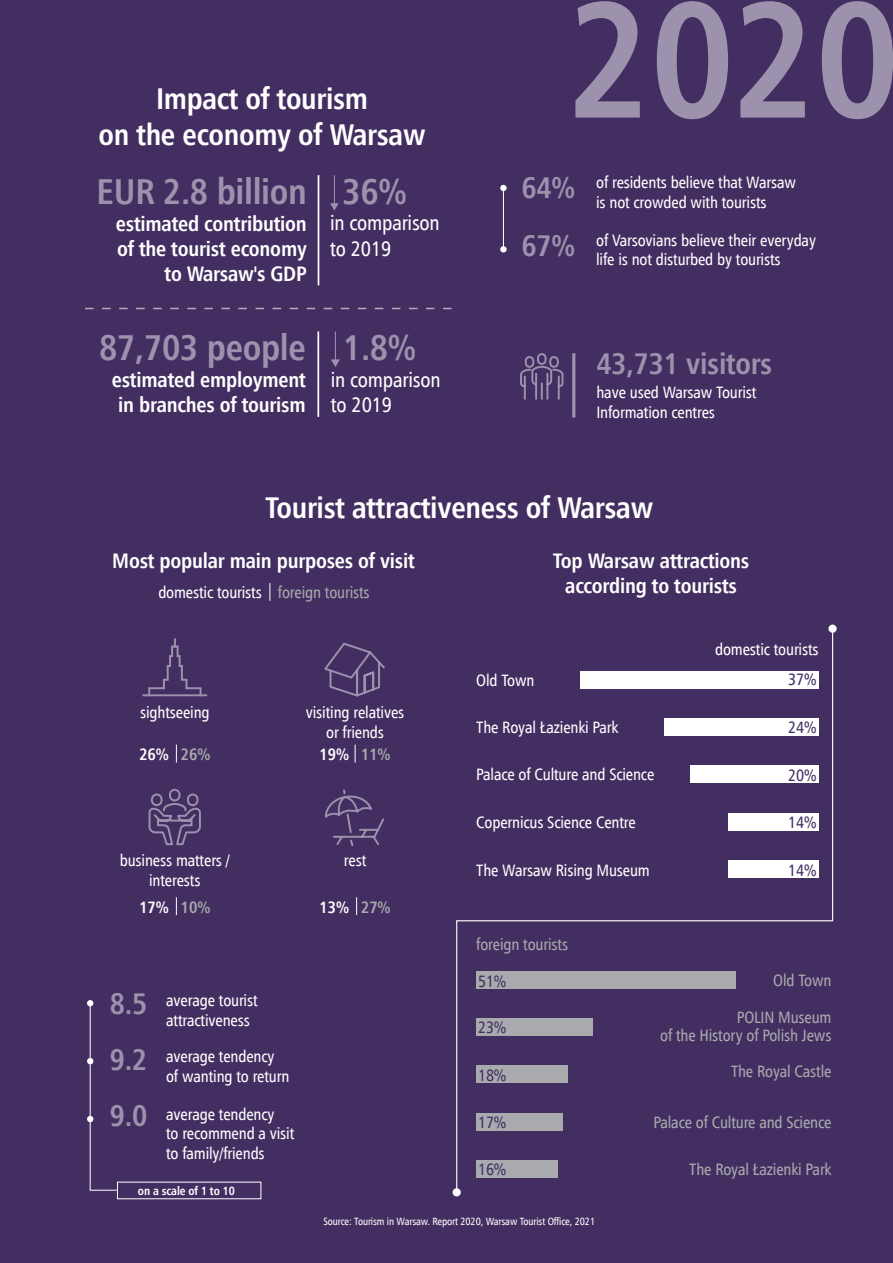
<style>
.page{position:relative;width:893px;height:1263px;background:#432e61}
.page>*{position:absolute;margin:0;border:0;box-sizing:border-box;transform-origin:0 0}
.Tytuł_strony_white{font:700 165px "Humnst 777 Cn EU";color:#9d92ad}
.Tytuł_strony_white-2{font:700 36px "Humnst 777 Cn EU";letter-spacing:-.01em;color:#9d92ad}
.Tytuł_strony_white-3{font:700 30px "Humnst 777 Cn EU";letter-spacing:-.01em;color:#fff}
.Tytuł_strony_white-4{font:700 30px "Humnst 777 Cn EU";letter-spacing:-.01em;color:#9d92ad}
.Tytuł_strony_white-5{font:700 21px "Humnst 777 Cn EU";letter-spacing:-.01em;color:#fff}
.Tytuł_strony_white-6{font:21px/25.2px "Humnst 777 Cn EU";letter-spacing:-.01em;color:#fff}
.Tytuł_strony_white-7{font:16.5px "Humnst 777 Cn EU";letter-spacing:-.01em;color:#fff}
.Tytuł_strony_white-8{font:16.5px/18px "Humnst 777 Cn EU";letter-spacing:-.01em;color:#a8aaad;text-align:right}
.Tytuł_strony_white-9{font:16.5px "Humnst 777 Cn EU";letter-spacing:-.01em;color:#432e61}
.t1{font:700 16.5px "Humnst 777 Cn EU";letter-spacing:-.01em;color:#fff}
.t2{font:16.5px "Humnst 777 Cn EU";letter-spacing:-.01em;color:#a7a9ac}
.Tytuł_strony_white-10{font:700 12px "Humnst 777 Cn EU";letter-spacing:-.01em;color:#fff}
.Tytuł_strony_white-11{font:10.5px "Humnst 777 Cn EU";letter-spacing:-.01em;color:#fff}
.s1{color:#a7a9ac}
</style>
<div class="page">
<svg style="left:456px;top:633px;width:378px;height:563px"></svg>
<hr style="left:318px;top:175px;width:1px;height:110px;background:#fff">
<svg style="left:330px;top:175px;width:9px;height:36px"></svg>
<hr style="left:317px;top:331px;width:2px;height:86px;background:#fff">
<svg style="left:331px;top:331px;width:9px;height:36px"></svg>
<hr style="left:144px;top:694px;width:62px;height:2px;background:#9d92ad">
<svg style="left:147px;top:639px;width:55px;height:58px"></svg>
<svg style="left:355px;top:745px;width:1px;height:17px"></svg>
<svg style="left:176px;top:745px;width:1px;height:17px"></svg>
<svg style="left:176px;top:897px;width:1px;height:18px"></svg>
<svg style="left:356px;top:897px;width:1px;height:18px"></svg>
<svg style="left:148px;top:788px;width:53px;height:58px"></svg>
<svg style="left:325px;top:789px;width:59px;height:58px"></svg>
<svg style="left:270px;top:583px;width:1px;height:18px"></svg>
<svg style="left:87px;top:1000px;width:31px;height:191px"></svg>
<svg style="left:324px;top:642px;width:61px;height:55px"></svg>
<svg style="left:85px;top:308px;width:367px;height:1px"></svg>
<div style="left:500px;top:246px;width:7px;height:6px;background:#fff;border-radius:50%"></div>
<div style="left:500px;top:185px;width:7px;height:6px;background:#fff;border-radius:50%"></div>
<hr style="left:503px;top:189px;width:1px;height:62px;background:#fff">
<div style="left:728px;top:861px;width:90px;height:17px;background:#fff"></div>
<div style="left:728px;top:813px;width:90px;height:17px;background:#fff"></div>
<div style="left:690px;top:766px;width:128px;height:17px;background:#fff"></div>
<div style="left:664px;top:718px;width:154px;height:17px;background:#fff"></div>
<div style="left:580px;top:672px;width:238px;height:17px;background:#fff"></div>
<div style="left:476px;top:1161px;width:82px;height:17px;background:#a8aaad"></div>
<div style="left:476px;top:1113px;width:87px;height:17px;background:#a8aaad"></div>
<div style="left:476px;top:1066px;width:92px;height:17px;background:#a8aaad"></div>
<div style="left:476px;top:1018px;width:117px;height:17px;background:#a8aaad"></div>
<div style="left:476px;top:972px;width:260px;height:17px;background:#a8aaad"></div>
<svg style="left:828px;top:624px;width:9px;height:9px"></svg>
<div style="left:453px;top:1188px;width:8px;height:8px;background:#fff;border-radius:50%"></div>
<hr style="left:572px;top:353px;width:3px;height:65px;background:#9d92ad">
<svg style="left:520px;top:353px;width:44px;height:47px"></svg>
<p class="Tytuł_strony_white-3" style="left:156px;top:80px;width:214px">Impact of tourism</p>
<p class="Tytuł_strony_white-3" style="left:99px;top:116px;width:329px">on the economy of Warsaw</p>
<p class="Tytuł_strony_white-2" style="left:97px;top:169px;width:212px">EUR 2.8 billion</p>
<p class="Tytuł_strony_white-5" style="left:116px;top:210px;width:192px">estimated contribution</p>
<p class="Tytuł_strony_white-5" style="left:117px;top:235px;width:191px">of the tourist economy</p>
<p class="Tytuł_strony_white-5" style="left:165px;top:260px;width:144px">to Warsaw's GDP</p>
<p class="Tytuł_strony_white-2" style="left:99px;top:325px;width:208px">87,703 people</p>
<p class="Tytuł_strony_white-5" style="left:112px;top:366px;width:195px">estimated employment</p>
<p class="Tytuł_strony_white-5" style="left:118px;top:391px;width:189px">in branches of tourism</p>
<p class="Tytuł_strony_white-2" style="left:342px;top:169px;width:66px">36%</p>
<p class="Tytuł_strony_white-6" style="left:330px;top:210px;width:111px">in comparison to 2019</p>
<p class="Tytuł_strony_white-2" style="left:343px;top:325px;width:75px">1.8%</p>
<p class="Tytuł_strony_white-6" style="left:331px;top:367px;width:111px">in comparison</p>
<p class="Tytuł_strony_white-6" style="left:331px;top:392px;width:63px">to 2019</p>
<p class="Tytuł_strony_white" style="left:568px;top:-44px;width:333px">2020</p>
<p class="Tytuł_strony_white-4" style="left:522px;top:169px;width:55px">64%</p>
<p class="Tytuł_strony_white-4" style="left:522px;top:226px;width:55px">67%</p>
<p class="Tytuł_strony_white-7" style="left:596px;top:172px;width:201px">of residents believe that Warsaw</p>
<p class="Tytuł_strony_white-7" style="left:596px;top:192px;width:172px">is not crowded with tourists</p>
<p class="Tytuł_strony_white-7" style="left:596px;top:230px;width:221px">of Varsovians believe their everyday</p>
<p class="Tytuł_strony_white-7" style="left:596px;top:249px;width:186px">life is not disturbed by tourists</p>
<p class="Tytuł_strony_white-4" style="left:596px;top:345px;width:177px">43,731 visitors</p>
<p class="Tytuł_strony_white-7" style="left:596px;top:382px;width:162px">have used Warsaw Tourist</p>
<p class="Tytuł_strony_white-7" style="left:596px;top:402px;width:120px">Information centres</p>
<p class="Tytuł_strony_white-3" style="left:265px;top:488px;width:390px">Tourist attractiveness of Warsaw</p>
<p class="Tytuł_strony_white-5" style="left:112px;top:547px;width:304px">Most popular main purposes of visit</p>
<p class="Tytuł_strony_white-7" style="left:158px;top:582px;width:213px">domestic tourists <span class="s1">foreign tourists</span></p>
<p class="Tytuł_strony_white-7" style="left:140px;top:702px;width:71px">sightseeing</p>
<p class="Tytuł_strony_white-7" style="left:306px;top:702px;width:100px">visiting relatives</p>
<p class="Tytuł_strony_white-7" style="left:326px;top:722px;width:59px">or friends</p>
<p class="t1" style="left:139px;top:744px;width:72px">26% <span class="s1">26%</span></p>
<p class="t1" style="left:320px;top:743px;width:72px">19% <span class="s1">11%</span></p>
<p class="Tytuł_strony_white-7" style="left:120px;top:850px;width:112px">business matters /</p>
<p class="Tytuł_strony_white-7" style="left:149px;top:870px;width:53px">interests</p>
<p class="Tytuł_strony_white-7" style="left:344px;top:850px;width:24px">rest</p>
<p class="t1" style="left:139px;top:896px;width:72px">17% <span class="s1">10%</span></p>
<p class="t1" style="left:320px;top:896px;width:72px">13% <span class="s1">27%</span></p>
<p class="Tytuł_strony_white-4" style="left:110px;top:984px;width:39px">8.5</p>
<p class="Tytuł_strony_white-7" style="left:166px;top:990px;width:93px">average tourist</p>
<p class="Tytuł_strony_white-7" style="left:166px;top:1010px;width:85px">attractiveness</p>
<p class="Tytuł_strony_white-4" style="left:110px;top:1041px;width:39px">9.2</p>
<p class="Tytuł_strony_white-7" style="left:166px;top:1046px;width:110px">average tendency</p>
<p class="Tytuł_strony_white-7" style="left:166px;top:1066px;width:125px">of wanting to return</p>
<p class="Tytuł_strony_white-4" style="left:110px;top:1097px;width:39px">9.0</p>
<p class="Tytuł_strony_white-7" style="left:166px;top:1103px;width:110px">average tendency</p>
<p class="Tytuł_strony_white-7" style="left:166px;top:1123px;width:130px">to recommend a visit</p>
<p class="Tytuł_strony_white-7" style="left:166px;top:1143px;width:100px">to family/friends</p>
<p class="Tytuł_strony_white-10" style="left:138px;top:1183px;width:98px">on a scale of 1 to 10</p>
<p class="Tytuł_strony_white-5" style="left:553px;top:547px;width:198px">Top Warsaw attractions</p>
<p class="Tytuł_strony_white-5" style="left:565px;top:572px;width:173px">according to tourists</p>
<p class="Tytuł_strony_white-7" style="left:476px;top:670px;width:60px">Old Town</p>
<p class="Tytuł_strony_white-7" style="left:476px;top:717px;width:144px">The Royal Łazienki Park</p>
<p class="Tytuł_strony_white-7" style="left:476px;top:764px;width:180px">Palace of Culture and Science</p>
<p class="Tytuł_strony_white-7" style="left:476px;top:812px;width:161px">Copernicus Science Centre</p>
<p class="Tytuł_strony_white-7" style="left:476px;top:860px;width:175px">The Warsaw Rising Museum</p>
<p class="t2" style="left:476px;top:934px;width:93px">foreign tourists</p>
<p class="Tytuł_strony_white-7" style="left:715px;top:639px;width:105px">domestic tourists</p>
<p class="Tytuł_strony_white-9" style="left:788px;top:669px;width:30px">37%</p>
<p class="Tytuł_strony_white-9" style="left:788px;top:717px;width:30px">24%</p>
<p class="Tytuł_strony_white-9" style="left:788px;top:765px;width:30px">20%</p>
<p class="Tytuł_strony_white-9" style="left:788px;top:812px;width:30px">14%</p>
<p class="Tytuł_strony_white-9" style="left:788px;top:860px;width:30px">14%</p>
<p class="Tytuł_strony_white-9" style="left:478px;top:970px;width:30px">51%</p>
<p class="Tytuł_strony_white-9" style="left:478px;top:1017px;width:30px">23%</p>
<p class="Tytuł_strony_white-9" style="left:478px;top:1065px;width:30px">18%</p>
<p class="Tytuł_strony_white-9" style="left:478px;top:1112px;width:30px">17%</p>
<p class="Tytuł_strony_white-9" style="left:478px;top:1159px;width:30px">16%</p>
<p class="Tytuł_strony_white-8" style="left:773px;top:971px;width:60px">Old Town</p>
<p class="Tytuł_strony_white-8" style="left:660px;top:1008px;width:173px">POLIN Museum<br>of the History of Polish Jews</p>
<p class="Tytuł_strony_white-8" style="left:731px;top:1062px;width:102px">The Royal Castle</p>
<p class="Tytuł_strony_white-8" style="left:653px;top:1113px;width:180px">Palace of Culture and Science</p>
<p class="Tytuł_strony_white-8" style="left:689px;top:1160px;width:144px">The Royal Łazienki Park</p>
<p class="Tytuł_strony_white-11" style="left:323px;top:1214px;width:273px">Source: Tourism in Warsaw. Report 2020, Warsaw Tourist Office, 2021</p>
</div>
